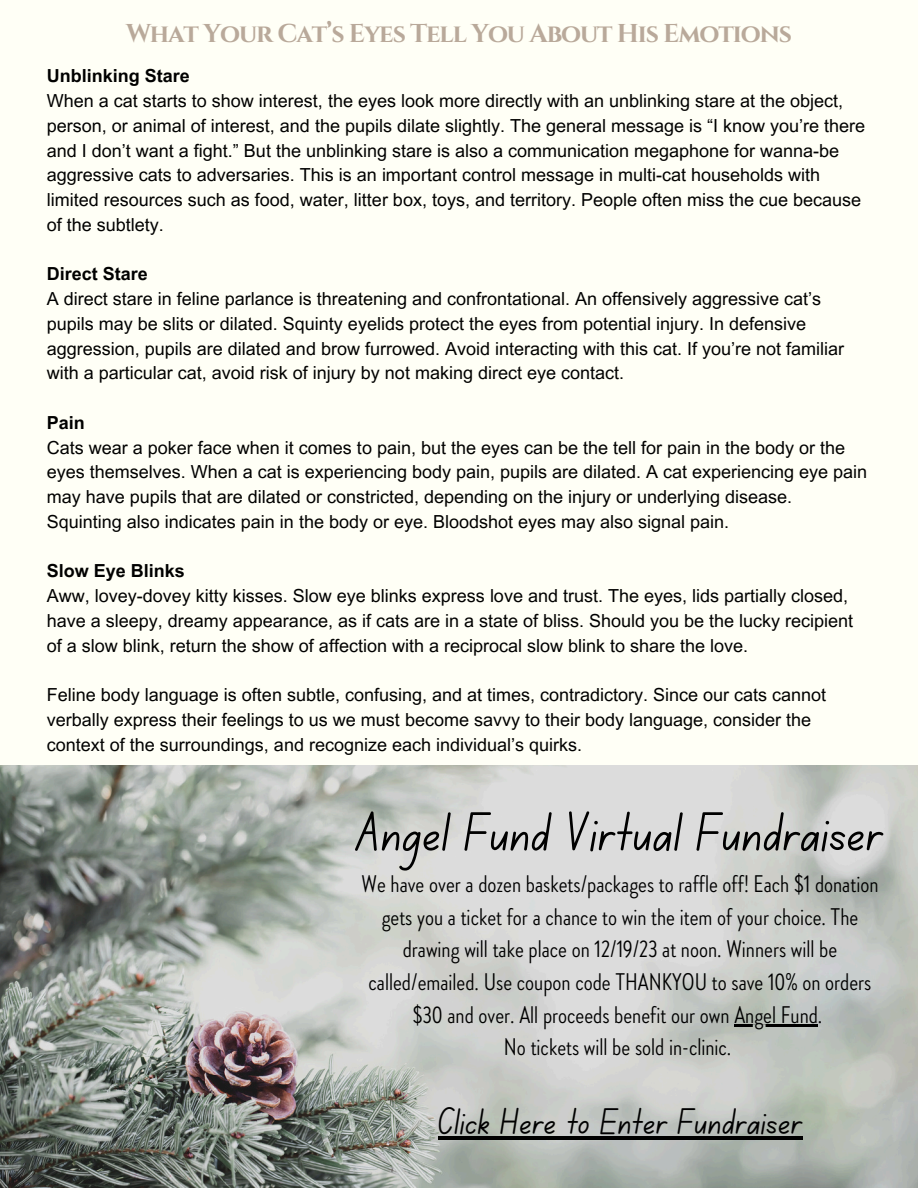
<style>
.page{position:relative;width:918px;height:1188px;background:#fffff6}
.page>*{position:absolute;margin:0;border:0;box-sizing:border-box;transform-origin:0 0}
.t1{font:56.1px "Canva School Font";color:#000}
.t2{font:37.5px "Canva School Font";color:#000}
.t3{font:700 25.8px "Cinzel";letter-spacing:-.04em;color:#b9a99a}
.t4{font:24px/32.7px "Brandon Grotesque Cond";color:#000;text-align:center}
.t5{font:18px/24.8px "Arial MT Pro";color:#000}
.t6{font:700 18px "Arial MT Pro";color:#000}
</style>
<div class="page">
<img style="left:0;top:766px;width:918px;height:422px">
<hr style="left:734px;top:1025px;width:84px;height:2px;background:#000">
<hr style="left:438px;top:1136px;width:364px;height:4px;background:#000">
<p class="t3" style="left:126px;top:16px;width:667px">What Your Cat’s Eyes Tell You About His Emotions</p>
<h3 class="t6" style="left:47px;top:69px;width:145px">Unblinking Stare</h3>
<p class="t5" style="left:47px;top:91px;width:820px">When a cat starts to show interest, the eyes look more directly with an unblinking stare at the object, person, or animal of interest, and the pupils dilate slightly. The general message is “I know you’re there and I don’t want a fight.” But the unblinking stare is also a communication megaphone for wanna-be aggressive cats to adversaries. This is an important control message in multi-cat households with limited resources such as food, water, litter box, toys, and territory. People often miss the cue because of the subtlety.</p>
<p class="t6" style="left:47px;top:267px;width:103px">Direct Stare</p>
<p class="t5" style="left:47px;top:289px;width:799px">A direct stare in feline parlance is threatening and confrontational. An offensively aggressive cat’s pupils may be slits or dilated. Squinty eyelids protect the eyes from potential injury. In defensive aggression, pupils are dilated and brow furrowed. Avoid interacting with this cat. If you’re not familiar with a particular cat, avoid risk of injury by not making direct eye contact.</p>
<p class="t6" style="left:47px;top:416px;width:40px">Pain</p>
<p class="t5" style="left:47px;top:437px;width:822px">Cats wear a poker face when it comes to pain, but the eyes can be the tell for pain in the body or the eyes themselves. When a cat is experiencing body pain, pupils are dilated. A cat experiencing eye pain may have pupils that are dilated or constricted, depending on the injury or underlying disease.<br>Squinting also indicates pain in the body or eye. Bloodshot eyes may also signal pain.</p>
<p class="t6" style="left:47px;top:564px;width:140px">Slow Eye Blinks</p>
<p class="t5" style="left:47px;top:586px;width:808px">Aww, lovey-dovey kitty kisses. Slow eye blinks express love and trust. The eyes, lids partially closed, have a sleepy, dreamy appearance, as if cats are in a state of bliss. Should you be the lucky recipient of a slow blink, return the show of affection with a reciprocal slow blink to share the love.</p>
<p class="t5" style="left:47px;top:685px;width:781px">Feline body language is often subtle, confusing, and at times, contradictory. Since our cats cannot verbally express their feelings to us we must become savvy to their body language, consider the context of the surroundings, and recognize each individual’s quirks.</p>
<p class="t1" style="left:357px;top:808px;width:527px">Angel Fund Virtual Fundraiser</p>
<h1 class="t4" style="left:362px;top:871px;width:519px">We have over a dozen baskets/packages to raffle off! Each $1 donation gets you a ticket for a chance to win the item of your choice. The drawing will take place on 12/19/23 at noon. Winners will be called/emailed. Use coupon code THANKYOU to save 10% on orders $30 and over. All proceeds benefit our own Angel Fund.</h1>
<h4 class="t4" style="left:504px;top:1034px;width:229px">No tickets will be sold in-clinic.</h4>
<h4 class="t2" style="left:438px;top:1105px;width:366px">Click Here to Enter Fundraiser</h4>
</div>
